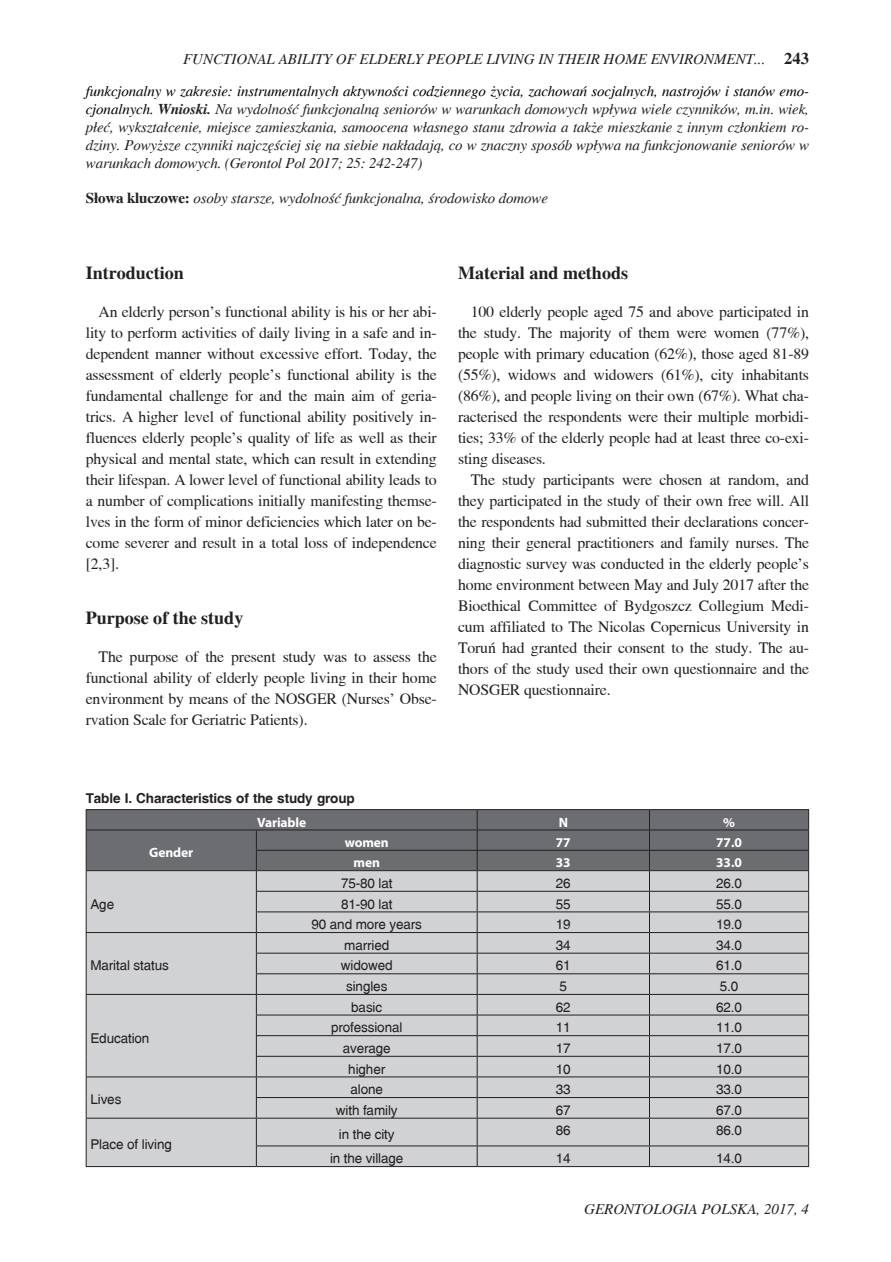
<style>
.page{position:relative;width:891px;height:1262px;background:#fff}
.page>*{position:absolute;margin:0;border:0;box-sizing:border-box;transform-origin:0 0}
.Poziom_1{font:700 18px "Toronto";color:#231f20}
.Body_Text{font:15.75px/21px "Toronto";letter-spacing:-.01em;color:#231f20;text-align:justify}
.streszczenie{font:italic 15px/18px "Toronto";letter-spacing:-.01em;color:#231f20;text-align:justify}
.tabela_tekst{font:13.5px "Switzerland";letter-spacing:-.01em;color:#231f20}
.tabela_tytuł{font:700 13.5px "Switzerland";letter-spacing:-.01em;color:#231f20}
.tabela_główka{font:700 13.5px "Myriad Pro";letter-spacing:-.01em;color:#fff}
.s1{font-weight:700;font-style:normal;font-size:16.5px}
.s2{color:#000}
.s3{font-weight:700}
.s4{font-weight:700;font-style:normal}
</style>
<div class="page">
<hr style="left:86px;top:1165px;width:170px;height:1px;background:#231f20">
<svg style="left:86px;top:809px;width:723px;height:356px;background:#b8b8bb"></svg>
<hr style="left:256px;top:1165px;width:221px;height:1px;background:#231f20">
<hr style="left:477px;top:1165px;width:172px;height:1px;background:#231f20">
<hr style="left:649px;top:1165px;width:160px;height:1px;background:#231f20">
<p class="streszczenie" style="left:183px;top:50px;width:627px">FUNCTIONAL ABILITY OF ELDERLY PEOPLE LIVING IN THEIR HOME ENVIRONMENT... <span class="s1">243</span></p>
<p class="streszczenie" style="left:86px;top:82px;width:724px"><span class="s2">funkcjonalny w zakresie: instrumentalnych aktywności codziennego życia, zachowań socjalnych, nastrojów i stanów emo&shy;cjonalnych.</span> <span class="s3">Wnioski.</span> Na wydolność funkcjonalną seniorów w warunkach domowych wpływa wiele czynników, m.in. wiek, płeć, wykształcenie, miejsce zamieszkania, samoocena własnego stanu zdrowia a także mieszkanie z innym członkiem ro&shy;dziny. Powyższe czynniki najczęściej się na siebie nakładają, co w znaczny sposób wpływa na funkcjonowanie seniorów w warunkach domowych. (Gerontol Pol 2017; 25: 242-247)</p>
<p class="streszczenie" style="left:86px;top:189px;width:464px"><span class="s4">Słowa kluczowe:</span> osoby starsze, wydolność funkcjonalna, środowisko domowe</p>
<p class="Poziom_1" style="left:86px;top:262px;width:99px">Introduction</p>
<p class="Body_Text" style="left:86px;top:301px;width:352px;text-indent:13px">An elderly person’s functional ability is his or her abi&shy;lity to perform activities of daily living in a safe and in&shy;dependent manner without excessive effort. Today, the assessment of elderly people’s functional ability is the fundamental challenge for and the main aim of geria&shy;trics. A higher level of functional ability positively in&shy;fluences elderly people’s quality of life as well as their physical and mental state, which can result in extending their lifespan. A lower level of functional ability leads to a number of complications initially manifesting themse&shy;lves in the form of minor deficiencies which later on be&shy;come severer and result in a total loss of independence [2,3].</p>
<p class="Poziom_1" style="left:86px;top:607px;width:159px">Purpose of the study</p>
<p class="Body_Text" style="left:86px;top:646px;width:352px;text-indent:13px">The purpose of the present study was to assess the functional ability of elderly people living in their home environment by means of the NOSGER (Nurses’ Obse&shy;rvation Scale for Geriatric Patients).</p>
<p class="Poziom_1" style="left:458px;top:262px;width:171px">Material and methods</p>
<p class="Body_Text" style="left:458px;top:301px;width:352px;text-indent:13px">100 elderly people aged 75 and above participated in the study. The majority of them were women (77%), people with primary education (62%), those aged 81-89 (55%), widows and widowers (61%), city inhabitants (86%), and people living on their own (67%). What cha&shy;racterised the respondents were their multiple morbidi&shy;ties; 33% of the elderly people had at least three co-exi&shy;sting diseases.</p>
<p class="Body_Text" style="left:458px;top:469px;width:352px;text-indent:13px">The study participants were chosen at random, and they participated in the study of their own free will. All the respondents had submitted their declarations concer&shy;ning their general practitioners and family nurses. The diagnostic survey was conducted in the elderly people’s home environment between May and July 2017 after the Bioethical Committee of Bydgoszcz Collegium Medi&shy;cum affiliated to The Nicolas Copernicus University in Toruń had granted their consent to the study. The au&shy;thors of the study used their own questionnaire and the NOSGER questionnaire.</p>
<p class="tabela_tytuł" style="left:86px;top:790px;width:270px">Table I. Characteristics of the study group</p>
<p class="tabela_główka" style="left:257px;top:813px;width:51px">Variable</p>
<p class="tabela_główka" style="left:558px;top:813px;width:11px">N</p>
<p class="tabela_główka" style="left:723px;top:813px;width:13px">%</p>
<p class="tabela_główka" style="left:149px;top:843px;width:45px">Gender</p>
<p class="tabela_główka" style="left:345px;top:833px;width:45px">women</p>
<p class="tabela_główka" style="left:556px;top:833px;width:16px">77</p>
<p class="tabela_główka" style="left:716px;top:833px;width:27px">77.0</p>
<p class="tabela_główka" style="left:353px;top:853px;width:28px">men</p>
<p class="tabela_główka" style="left:556px;top:853px;width:16px">33</p>
<p class="tabela_główka" style="left:716px;top:853px;width:27px">33.0</p>
<p class="tabela_tekst" style="left:90px;top:895px;width:25px">Age</p>
<p class="tabela_tekst" style="left:90px;top:957px;width:80px">Marital status</p>
<p class="tabela_tekst" style="left:90px;top:1029px;width:61px">Education</p>
<p class="tabela_tekst" style="left:90px;top:1091px;width:33px">Lives</p>
<p class="tabela_tekst" style="left:90px;top:1136px;width:83px">Place of living</p>
<p class="tabela_tekst" style="left:341px;top:875px;width:53px">75-80 lat</p>
<p class="tabela_tekst" style="left:556px;top:875px;width:16px">26</p>
<p class="tabela_tekst" style="left:716px;top:875px;width:27px">26.0</p>
<p class="tabela_tekst" style="left:341px;top:895px;width:53px">81-90 lat</p>
<p class="tabela_tekst" style="left:556px;top:895px;width:16px">55</p>
<p class="tabela_tekst" style="left:716px;top:895px;width:27px">55.0</p>
<p class="tabela_tekst" style="left:311px;top:916px;width:112px">90 and more years</p>
<p class="tabela_tekst" style="left:556px;top:916px;width:16px">19</p>
<p class="tabela_tekst" style="left:716px;top:916px;width:27px">19.0</p>
<p class="tabela_tekst" style="left:344px;top:936px;width:46px">married</p>
<p class="tabela_tekst" style="left:556px;top:936px;width:16px">34</p>
<p class="tabela_tekst" style="left:716px;top:936px;width:27px">34.0</p>
<p class="tabela_tekst" style="left:341px;top:957px;width:53px">widowed</p>
<p class="tabela_tekst" style="left:556px;top:957px;width:16px">61</p>
<p class="tabela_tekst" style="left:716px;top:957px;width:27px">61.0</p>
<p class="tabela_tekst" style="left:346px;top:978px;width:43px">singles</p>
<p class="tabela_tekst" style="left:559px;top:978px;width:9px">5</p>
<p class="tabela_tekst" style="left:719px;top:978px;width:20px">5.0</p>
<p class="tabela_tekst" style="left:351px;top:998px;width:33px">basic</p>
<p class="tabela_tekst" style="left:556px;top:998px;width:16px">62</p>
<p class="tabela_tekst" style="left:716px;top:998px;width:27px">62.0</p>
<p class="tabela_tekst" style="left:331px;top:1019px;width:73px">professional</p>
<p class="tabela_tekst" style="left:556px;top:1019px;width:16px">11</p>
<p class="tabela_tekst" style="left:716px;top:1019px;width:27px">11.0</p>
<p class="tabela_tekst" style="left:343px;top:1039px;width:50px">average</p>
<p class="tabela_tekst" style="left:556px;top:1039px;width:16px">17</p>
<p class="tabela_tekst" style="left:716px;top:1039px;width:27px">17.0</p>
<p class="tabela_tekst" style="left:348px;top:1060px;width:38px">higher</p>
<p class="tabela_tekst" style="left:556px;top:1060px;width:16px">10</p>
<p class="tabela_tekst" style="left:716px;top:1060px;width:27px">10.0</p>
<p class="tabela_tekst" style="left:350px;top:1081px;width:34px">alone</p>
<p class="tabela_tekst" style="left:556px;top:1081px;width:16px">33</p>
<p class="tabela_tekst" style="left:716px;top:1081px;width:27px">33.0</p>
<p class="tabela_tekst" style="left:336px;top:1101px;width:63px">with family</p>
<p class="tabela_tekst" style="left:556px;top:1101px;width:16px">67</p>
<p class="tabela_tekst" style="left:716px;top:1101px;width:27px">67.0</p>
<p class="tabela_tekst" style="left:339px;top:1125px;width:57px">in the city</p>
<p class="tabela_tekst" style="left:556px;top:1122px;width:16px">86</p>
<p class="tabela_tekst" style="left:716px;top:1122px;width:27px">86.0</p>
<p class="tabela_tekst" style="left:330px;top:1150px;width:75px">in the village</p>
<p class="tabela_tekst" style="left:556px;top:1150px;width:16px">14</p>
<p class="tabela_tekst" style="left:716px;top:1150px;width:27px">14.0</p>
<p class="streszczenie" style="left:584px;top:1199px;width:226px">GERONTOLOGIA POLSKA, 2017, 4</p>
</div>
